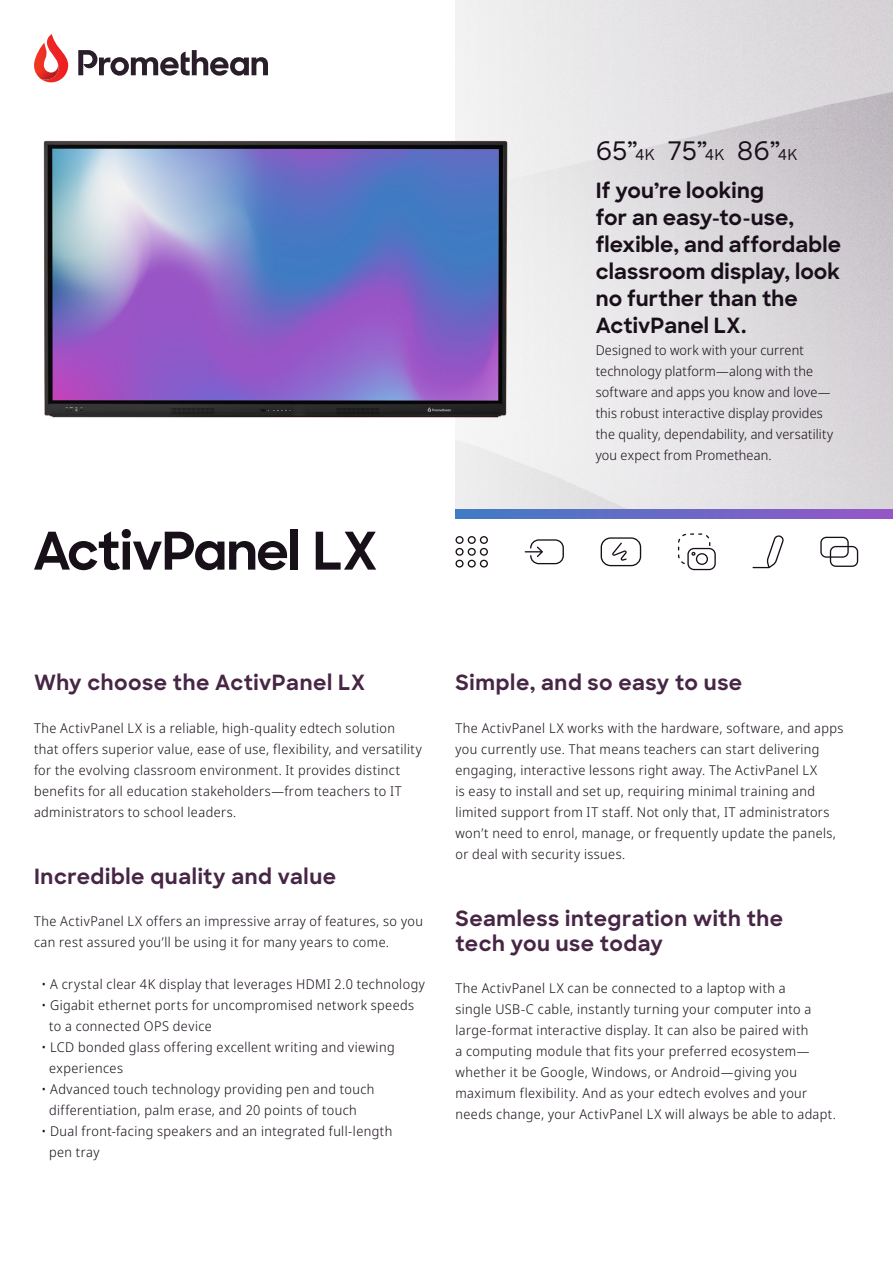
<style>
.page{position:relative;width:893px;height:1263px;background:#fff}
.page>*{position:absolute;margin:0;border:0;box-sizing:border-box;transform-origin:0 0}
.t1{font:500 25.5px "Sharp Sans";color:#190f1a}
.Flyer_Subhead{font:700 21px/25.2px "Sharp Sans";letter-spacing:.025em;color:#472645}
.Flyer_Subhead-2{font:700 21px/27px "Sharp Sans";letter-spacing:.01em;color:#190f1a}
.Flyer_Subhead-3{font:300 13.5px/21px "Noto Sans Display";letter-spacing:.03em;color:#190f1a}
.Flyer_Subhead-4{font:300 13.5px/21px "Noto Sans Display";letter-spacing:.01em;color:#190f1a}
.s1{font-size:15px}
</style>
<div class="page">
<svg style="left:455px;top:509px;width:438px;height:10px;background:#6a69c4"></svg>
<img style="left:43px;top:131px;width:474px;height:296px">
<svg style="left:820px;top:537px;width:38px;height:30px"></svg>
<svg style="left:525px;top:539px;width:39px;height:25px"></svg>
<svg style="left:678px;top:533px;width:38px;height:37px"></svg>
<svg style="left:752px;top:535px;width:32px;height:33px"></svg>
<svg style="left:601px;top:537px;width:40px;height:29px"></svg>
<svg style="left:455px;top:536px;width:33px;height:31px"></svg>
<svg style="left:78px;top:50px;width:190px;height:26px"></svg>
<svg style="left:42px;top:34px;width:26px;height:48px"></svg>
<img style="left:34px;top:43px;width:27px;height:37px">
<svg style="left:34px;top:529px;width:253px;height:41px"></svg>
<div style="left:290px;top:529px;width:7px;height:41px;background:#181018"></div>
<svg style="left:316px;top:532px;width:60px;height:38px"></svg>
<p class="t1" style="left:596px;top:132px;width:203px">65”<span class="s1">4K</span> 75”<span class="s1">4K</span> 86”<span class="s1">4K</span></p>
<p class="Flyer_Subhead-2" style="left:596px;top:176px;width:247px">If you’re looking<br>for an easy-to-use, flexible, and affordable classroom display, look no further than the<br>ActivPanel LX.</p>
<p class="Flyer_Subhead-4" style="left:596px;top:340px;width:239px">Designed to work with your current technology platform—along with the software and apps you know and love— this robust interactive display provides the quality, dependability, and versatility you expect from Promethean.</p>
<p class="Flyer_Subhead" style="left:34px;top:669px;width:332px">Why choose the ActivPanel LX</p>
<p class="Flyer_Subhead-3" style="left:34px;top:717px;width:389px">The ActivPanel LX is a reliable, high-quality edtech solution that offers superior value, ease of use, flexibility, and versatility for the evolving classroom environment. It provides distinct benefits for all education stakeholders—from teachers to IT administrators to school leaders.</p>
<p class="Flyer_Subhead" style="left:34px;top:863px;width:304px">Incredible quality and value</p>
<p class="Flyer_Subhead-3" style="left:34px;top:910px;width:390px">The ActivPanel LX offers an impressive array of features, so you can rest assured you’ll be using it for many years to come.</p>
<p class="Flyer_Subhead-3" style="left:42px;top:973px;width:385px">• A crystal clear 4K display that leverages HDMI 2.0 technology</p>
<p class="Flyer_Subhead-3" style="left:49px;top:994px;width:367px;text-indent:-8px">• Gigabit ethernet ports for uncompromised network speeds to a connected OPS device</p>
<p class="Flyer_Subhead-3" style="left:49px;top:1036px;width:347px;text-indent:-8px">• LCD bonded glass offering excellent writing and viewing experiences</p>
<p class="Flyer_Subhead-3" style="left:49px;top:1078px;width:327px;text-indent:-8px">• Advanced touch technology providing pen and touch differentiation, palm erase, and 20 points of touch</p>
<p class="Flyer_Subhead-3" style="left:49px;top:1120px;width:345px;text-indent:-8px">• Dual front-facing speakers and an integrated full-length pen tray</p>
<p class="Flyer_Subhead" style="left:455px;top:669px;width:288px">Simple, and so easy to use</p>
<p class="Flyer_Subhead-3" style="left:455px;top:717px;width:390px">The ActivPanel LX works with the hardware, software, and apps you currently use. That means teachers can start delivering engaging, interactive lessons right away. The ActivPanel LX<br>is easy to install and set up, requiring minimal training and limited support from IT staff. Not only that, IT administrators won’t need to enrol, manage, or frequently update the panels, or deal with security issues.</p>
<p class="Flyer_Subhead" style="left:455px;top:905px;width:329px">Seamless integration with the tech you use today</p>
<p class="Flyer_Subhead-3" style="left:455px;top:978px;width:382px">The ActivPanel LX can be connected to a laptop with a<br>single USB-C cable, instantly turning your computer into a large-format interactive display. It can also be paired with<br>a computing module that fits your preferred ecosystem— whether it be Google, Windows, or Android—giving you maximum flexibility. And as your edtech evolves and your needs change, your ActivPanel LX will always be able to adapt.</p>
</div>
